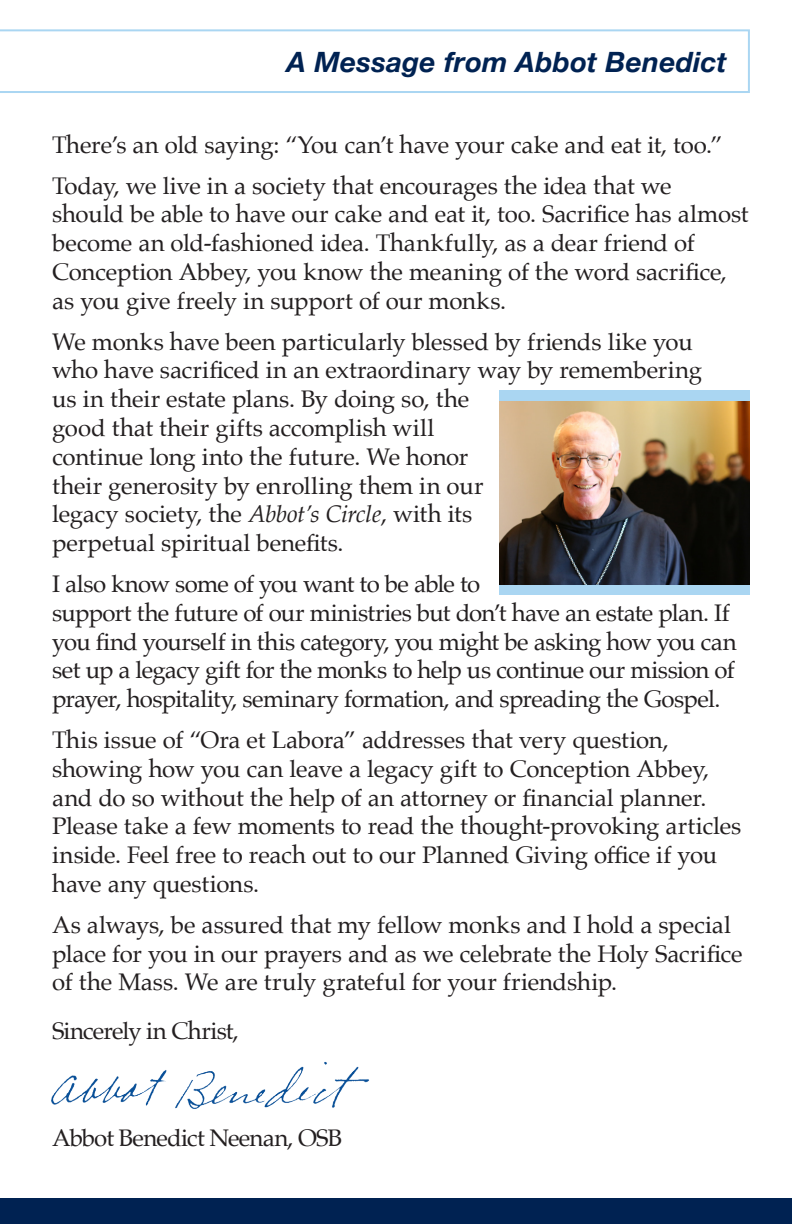
<style>
.page{position:relative;width:792px;height:1224px;background:#fff}
.page>*{position:absolute;margin:0;border:0;box-sizing:border-box;transform-origin:0 0}
.t1{font:italic 700 28px "Helvetica Neue";letter-spacing:.01em;color:#002252}
.t2{font:24px/28.8px "Palatino";letter-spacing:-.01em;color:#231f20}
.t3{font:24px/28.8px "Palatino";letter-spacing:-.03em;color:#231f20}
.t4{font:24px "Palatino";letter-spacing:-.035em;color:#231f20}
.s1{font-style:italic}
</style>
<div class="page">
<div style="left:0;top:1199px;width:792px;height:25px;background:#002252"></div>
<svg style="left:0;top:29px;width:750px;height:64px"></svg>
<div style="left:500px;top:390px;width:250px;height:204px;background:#aad6f2"></div>
<img style="left:51px;top:1061px;width:318px;height:48px">
<img style="left:500px;top:401px;width:250px;height:184px">
<p class="t1" style="left:287px;top:40px;width:441px">A Message from Abbot Benedict</p>
<p class="t2" style="left:52px;top:124px;width:672px;line-height:40.8px">There’s an old saying: “You can’t have your cake and eat it, too.”<br>Today, we live in a society that encourages the idea that we</p>
<p class="t2" style="left:52px;top:200px;width:698px">should be able to have our cake and eat it, too. Sacrifice has almost become an old-fashioned idea. Thankfully, as a dear friend of Conception Abbey, you know the meaning of the word sacrifice, as you give freely in support of our monks.</p>
<p class="t2" style="left:52px;top:327px;width:652px">We monks have been particularly blessed by friends like you who have sacrificed in an extraordinary way by remembering us in their estate plans. By doing so, the<br>good that their gifts accomplish will<br>continue long into the future. We honor<br>their generosity by enrolling them in our<br>legacy society, the <span class="s1">Abbot’s Circle</span>, with its<br>perpetual spiritual benefits.</p>
<p class="t3" style="left:52px;top:569px;width:686px">I also know some of you want to be able to<br>support the future of our ministries but don’t have an estate plan. If you find yourself in this category, you might be asking how you can set up a legacy gift for the monks to help us continue our mission of prayer, hospitality, seminary formation, and spreading the Gospel.</p>
<p class="t2" style="left:52px;top:725px;width:691px">This issue of “Ora et Labora” addresses that very question, showing how you can leave a legacy gift to Conception Abbey, and do so without the help of an attorney or financial planner.<br>Please take a few moments to read the thought-provoking articles inside. Feel free to reach out to our Planned Giving office if you have any questions.</p>
<p class="t2" style="left:52px;top:910px;width:692px">As always, be assured that my fellow monks and I hold a special place for you in our prayers and as we celebrate the Holy Sacrifice of the Mass. We are truly grateful for your friendship.</p>
<p class="t3" style="left:52px;top:1017px;width:188px">Sincerely in Christ,</p>
<p class="t4" style="left:52px;top:1117px;width:292px">Abbot Benedict Neenan, OSB</p>
</div>
